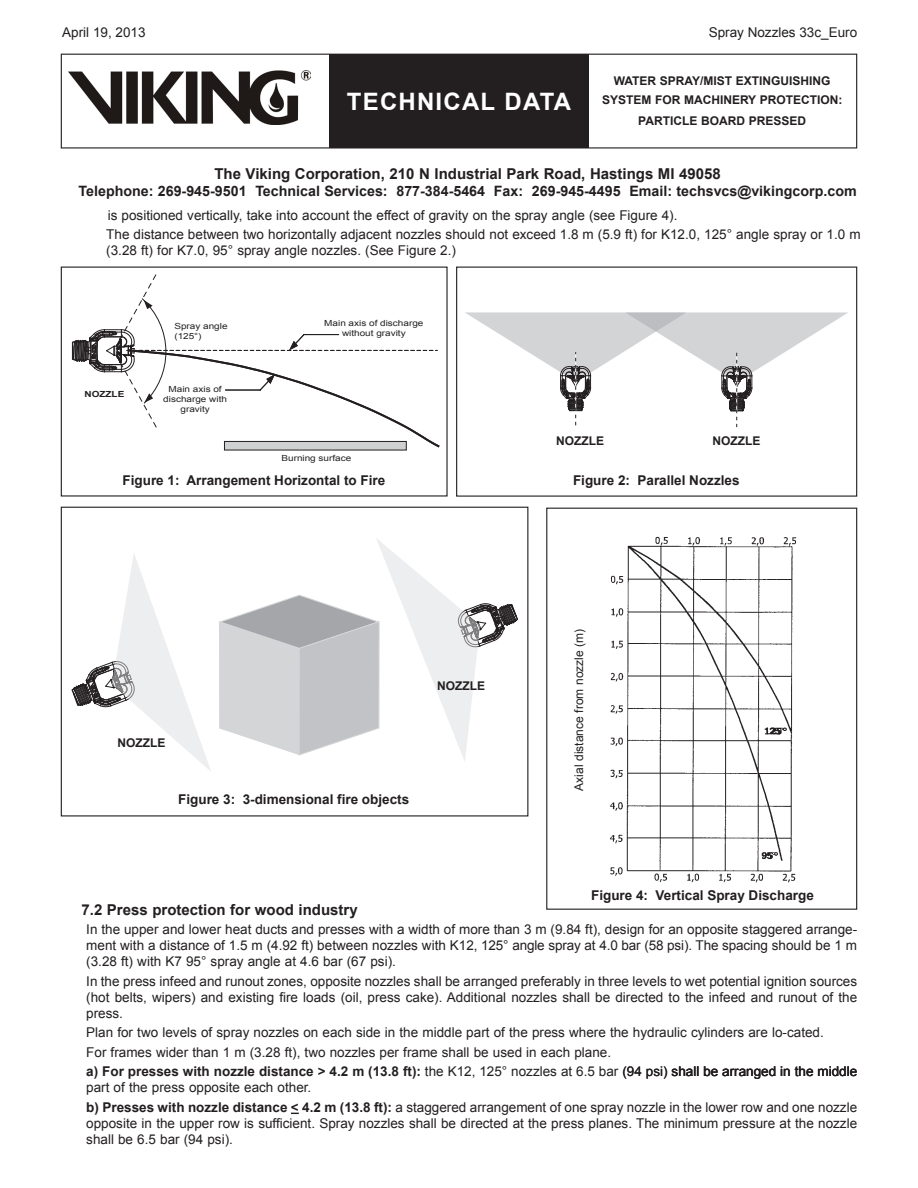
<style>
.page{position:relative;width:918px;height:1188px;background:#fff}
.page>*{position:absolute;margin:0;border:0;box-sizing:border-box;transform-origin:0 0}
.t1{font:700 24px "Arial";letter-spacing:.05em;color:#fff}
.Heading_2{font:700 15px "Arial";color:#231f20}
.t2{font:700 14.25px "Arial";color:#231f20}
.Body_Text{font:13.5px/16.2px "Arial";color:#231f20;text-align:justify}
.Paragraph_Style_42{font:700 13.5px "Arial";color:#231f20}
.t3{font:700 12px/19.5px "Arial";color:#231f20}
.body{font:12px "Arial";color:#231f20}
.t4{font:8.4px/10.1px "Arial";color:#231f20;text-align:center;scale:1.18 1}
.t5{font:700 8.4px "Arial";color:#231f20;scale:1.18 1}
.s1{font-weight:700}
</style>
<div class="page">
<div style="left:61px;top:54px;width:796px;height:94px;border:1px solid #231f20"></div>
<div style="left:329px;top:54px;width:259px;height:94px;background:#231f20"></div>
<img style="left:68px;top:70px;width:243px;height:54px">
<svg style="left:465px;top:312px;width:383px;height:115px"></svg>
<svg style="left:72px;top:554px;width:139px;height:217px"></svg>
<svg style="left:219px;top:538px;width:299px;height:223px"></svg>
<div style="left:61px;top:507px;width:467px;height:309px;border:1px solid #231f20"></div>
<svg style="left:72px;top:274px;width:368px;height:173px"></svg>
<div style="left:224px;top:441px;width:182px;height:9px;background:#cfd0d2"></div>
<div style="left:224px;top:441px;width:183px;height:9px;border:1px solid #231f20"></div>
<div style="left:546px;top:508px;width:311px;height:402px;border:1px solid #231f20"></div>
<img style="left:610px;top:536px;width:187px;height:347px">
<div style="left:456px;top:267px;width:401px;height:230px;border:1px solid #231f20"></div>
<p class="Body_Text" style="left:62px;top:24px;width:85px">April 19, 2013</p>
<p class="Body_Text" style="left:709px;top:24px;width:150px">Spray Nozzles 33c_Euro</p>
<p class="t3" style="left:614px;top:71px;width:20px">Wate</p>
<p class="t3" style="left:602px;top:71px;width:230px;text-indent:46px">r spray/mist extinguishing syste m for machine</p>
<h1 class="t1" style="left:347px;top:85px;width:226px">TECHNICAL DATA</h1>
<p class="t3" style="left:740px;top:91px;width:54px">ry protecti</p>
<p class="t3" style="left:820px;top:91px;width:23px">on:</p>
<p class="t3" style="left:638px;top:112px;width:33px">Particle</p>
<p class="t3" style="left:701px;top:112px;width:97px">board pressed</p>
<p class="Heading_2" style="left:214px;top:164px;width:508px">The Viking Corporation, 210 N Industrial Park Road, Hastings MI 49058</p>
<p class="t2" style="left:79px;top:182px;width:780px">Telephone: 269-945-9501 Technical Services: 877-384-5464 Fax: 269-945-4495 Email: techsvcs@vikingcorp.com</p>
<p class="Body_Text" style="left:108px;top:207px;width:571px">is positioned vertically, take into account the effect of gravity on the spray angle (see Figure 4).</p>
<p class="Body_Text" style="left:106px;top:227px;width:756px">The distance between two horizontally adjacent nozzles should not exceed 1.8 m (5.9 ft) for K12.0, 125° angle spray or 1.0 m (3.28 ft) for K7.0, 95° spray angle nozzles. (See Figure 2.)</p>
<p class="t5" style="left:84px;top:388px;width:13px">NOZZ</p>
<p class="t5" style="left:112px;top:388px;width:12px">LE</p>
<p class="t4" style="left:174px;top:321px;width:47px">Spray angle</p>
<p class="t4" style="left:174px;top:331px;width:25px">(125°)</p>
<p class="t4" style="left:169px;top:384px;width:47px">Main axis of</p>
<p class="t4" style="left:163px;top:394px;width:55px">discharge with gravity</p>
<p class="t4" style="left:324px;top:318px;width:86px">Main axis of discharge</p>
<p class="t4" style="left:342px;top:328px;width:55px">without gravity</p>
<p class="t4" style="left:282px;top:453px;width:61px">Burning surface</p>
<p class="t3" style="left:556px;top:431px;width:18px">NOZZ</p>
<p class="t3" style="left:589px;top:431px;width:17px">LE</p>
<p class="t3" style="left:712px;top:431px;width:18px">NOZZ</p>
<p class="t3" style="left:745px;top:431px;width:17px">LE</p>
<p class="Paragraph_Style_42" style="left:123px;top:471px;width:264px">Figure 1: Arrangement Horizontal to Fire</p>
<p class="Paragraph_Style_42" style="left:573px;top:471px;width:168px">Figure 2: Parallel Nozzles</p>
<p class="t3" style="left:117px;top:734px;width:18px">NOZZ</p>
<p class="t3" style="left:150px;top:734px;width:17px">LE</p>
<p class="Paragraph_Style_42" style="left:178px;top:790px;width:233px">Figure 3: 3-dimensional fire objects</p>
<p class="t3" style="left:437px;top:676px;width:18px">NOZZ</p>
<p class="t3" style="left:470px;top:676px;width:17px">LE</p>
<p class="body" style="left:571px;top:791px;width:164px;rotate:-90deg">Axial distance from nozzle (m)</p>
<p class="Paragraph_Style_42" style="left:591px;top:886px;width:224px">Figure 4: Vertical Spray Discharge</p>
<p class="Heading_2" style="left:81px;top:900px;width:278px">7.2 Press protection for wood industry</p>
<p class="Body_Text" style="left:86px;top:921px;width:772px">In the upper and lower heat ducts and presses with a width of more than 3 m (9.84 ft), design for an opposite staggered arrange&shy;ment with a distance of 1.5 m (4.92 ft) between nozzles with K12, 125° angle spray at 4.0 bar (58 psi). The spacing should be 1 m (3.28 ft) with K7 95° spray angle at 4.6 bar (67 psi).</p>
<p class="Body_Text" style="left:86px;top:973px;width:772px">In the press infeed and runout zones, opposite nozzles shall be arranged preferably in three levels to wet potential ignition sources (hot belts, wipers) and existing fire loads (oil, press cake). Additional nozzles shall be directed to the infeed and runout of the press.</p>
<p class="Body_Text" style="left:86px;top:1025px;width:739px">Plan for two levels of spray nozzles on each side in the middle part of the press where the hydraulic cylinders are lo-cated.</p>
<p class="Body_Text" style="left:86px;top:1044px;width:526px">For frames wider than 1 m (3.28 ft), two nozzles per frame shall be used in each plane.</p>
<p class="Body_Text" style="left:86px;top:1064px;width:772px"><span class="s1">a) For presses with nozzle distance &gt; 4.2 m (13.8 ft):</span> the K12, 125° nozzles at 6.5 bar (94 psi) shall be arranged in the middle part of the press opposite each other.</p>
<p class="Body_Text" style="left:86px;top:1099px;width:772px"><span class="s1">b) Presses with nozzle distance &lt; 4.2 m (13.8 ft):</span> a staggered arrangement of one spray nozzle in the lower row and one nozzle opposite in the upper row is sufficient. Spray nozzles shall be directed at the press planes. The minimum pressure at the nozzle shall be 6.5 bar (94 psi).</p>
</div>
